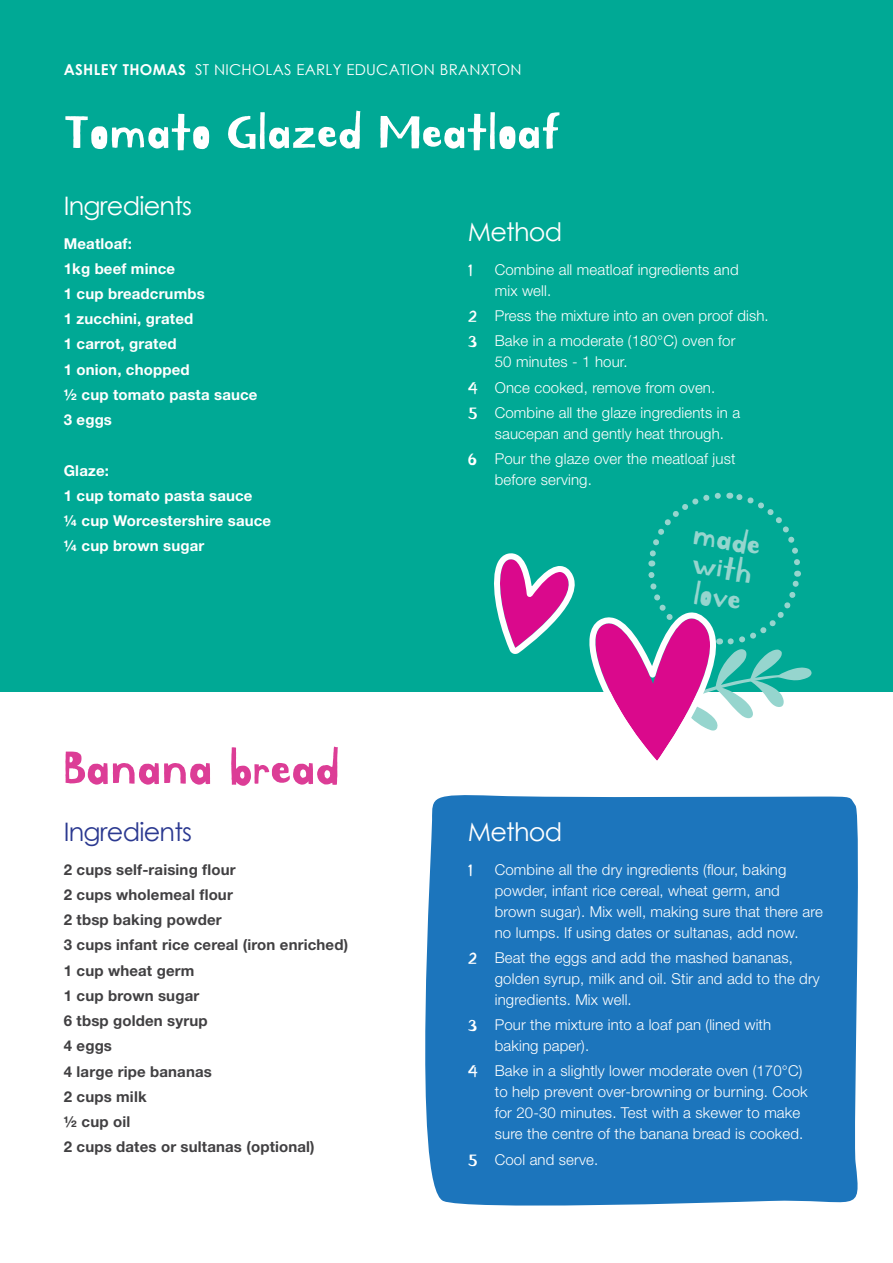
<style>
.page{position:relative;width:893px;height:1263px;background:#fff}
.page>*{position:absolute;margin:0;border:0;box-sizing:border-box;transform-origin:0 0}
.t1{font:54px "Kirang Haerang";color:#fff}
.t2{font:54px "Kirang Haerang";color:#dc3d96}
.t3{font:34.5px/28.8px "Kirang Haerang";color:#96d5ce;text-align:justify}
.t4{font:25.5px "Century Gothic";letter-spacing:-.03em;color:#fff}
.t5{font:25.5px "Century Gothic";letter-spacing:-.03em;color:#2b3990}
.t6{font:300 15px/21px "Helvetica Neue LT Std";letter-spacing:.01em;color:#fff}
.t7{font:700 15px/25.2px "Helvetica Neue LT Std";letter-spacing:.01em;color:#414042}
.t8{font:700 15px/25.2px "Helvetica Neue LT Std";letter-spacing:.01em;color:#fff}
.t9{font:15px "Century Gothic";letter-spacing:.02em;color:#fff}
.s1{font-weight:700}
.s2{font-family:"Kirang Haerang";font-weight:400;font-size:18px}
</style>
<div class="page">
<div style="left:425px;top:795px;width:433px;height:411px;background:#1c75bc"></div>
<div style="left:0;top:0;width:893px;height:691px;background:#00a995"></div>
<svg style="left:485px;top:492px;width:327px;height:269px"></svg>
<p class="t9" style="left:64px;top:59px;width:459px"><span class="s1">ASHLEY THOMAS</span> ST NICHOLAS EARLY EDUCATION BRANXTON</p>
<h1 class="t1" style="left:64px;top:103px;width:496px">Tomato Glazed Meatloaf</h1>
<h3 class="t4" style="left:64px;top:188px;width:130px">Ingredients</h3>
<p class="t8" style="left:64px;top:230px;width:195px">Meatloaf:<br>1kg beef mince<br>1 cup breadcrumbs<br>1 zucchini, grated<br>1 carrot, grated<br>1 onion, chopped<br>½ cup tomato pasta sauce<br>3 eggs</p>
<p class="t8" style="left:64px;top:457px;width:209px">Glaze:<br>1 cup tomato pasta sauce<br>¼ cup Worcestershire sauce ¼ cup brown sugar</p>
<h1 class="t2" style="left:64px;top:739px;width:277px">Banana bread</h1>
<h3 class="t5" style="left:64px;top:814px;width:130px">Ingredients</h3>
<p class="t7" style="left:64px;top:856px;width:286px">2 cups self-raising flour<br>2 cups wholemeal flour<br>2 tbsp baking powder<br>3 cups infant rice cereal (iron enriched)<br>1 cup wheat germ<br>1 cup brown sugar<br>6 tbsp golden syrup<br>4 eggs<br>4 large ripe bananas<br>2 cups milk<br>½ cup oil<br>2 cups dates or sultanas (optional)</p>
<h3 class="t4" style="left:468px;top:214px;width:96px">Method</h3>
<p class="t6" style="left:495px;top:259px;width:245px;text-indent:-27px"><span class="s2">1</span> Combine all meatloaf ingredients and mix well.</p>
<p class="t6" style="left:468px;top:303px;width:302px;line-height:25.2px"><span class="s2">2</span> Press the mixture into an oven proof dish.<br><span class="s2">3</span> Bake in a moderate (180°C) oven for</p>
<p class="t6" style="left:468px;top:349px;width:274px;line-height:25.2px;text-indent:27px">50 minutes - 1 hour.<br><span class="s2">4</span> Once cooked, remove from oven.<br><span class="s2">5</span> Combine all the glaze ingredients in a</p>
<p class="t6" style="left:468px;top:421px;width:269px;line-height:25.2px;text-indent:27px">saucepan and gently heat through.<br><span class="s2">6</span> Pour the glaze over the meatloaf just</p>
<p class="t6" style="left:495px;top:469px;width:99px">before serving.</p>
<h2 class="t3" style="left:696px;top:520px;width:70px;rotate:10deg">made with love</h2>
<h3 class="t4" style="left:468px;top:814px;width:96px">Method</h3>
<p class="t6" style="left:495px;top:858px;width:330px;text-indent:-27px"><span class="s2">1</span> Combine all the dry ingredients (flour, baking powder, infant rice cereal, wheat germ, and brown sugar). Mix well, making sure that there are no lumps. If using dates or sultanas, add now.</p>
<p class="t6" style="left:495px;top:947px;width:327px;text-indent:-27px"><span class="s2">2</span> Beat the eggs and add the mashed bananas, golden syrup, milk and oil. Stir and add to the dry ingredients. Mix well.</p>
<p class="t6" style="left:495px;top:1014px;width:278px;text-indent:-27px"><span class="s2">3</span> Pour the mixture into a loaf pan (lined with baking paper).</p>
<p class="t6" style="left:495px;top:1060px;width:314px;text-indent:-27px"><span class="s2">4</span> Bake in a slightly lower moderate oven (170°C) to help prevent over-browning or burning. Cook for 20-30 minutes. Test with a skewer to make sure the centre of the banana bread is cooked.</p>
<p class="t6" style="left:468px;top:1148px;width:132px"><span class="s2">5</span> Cool and serve.</p>
</div>
